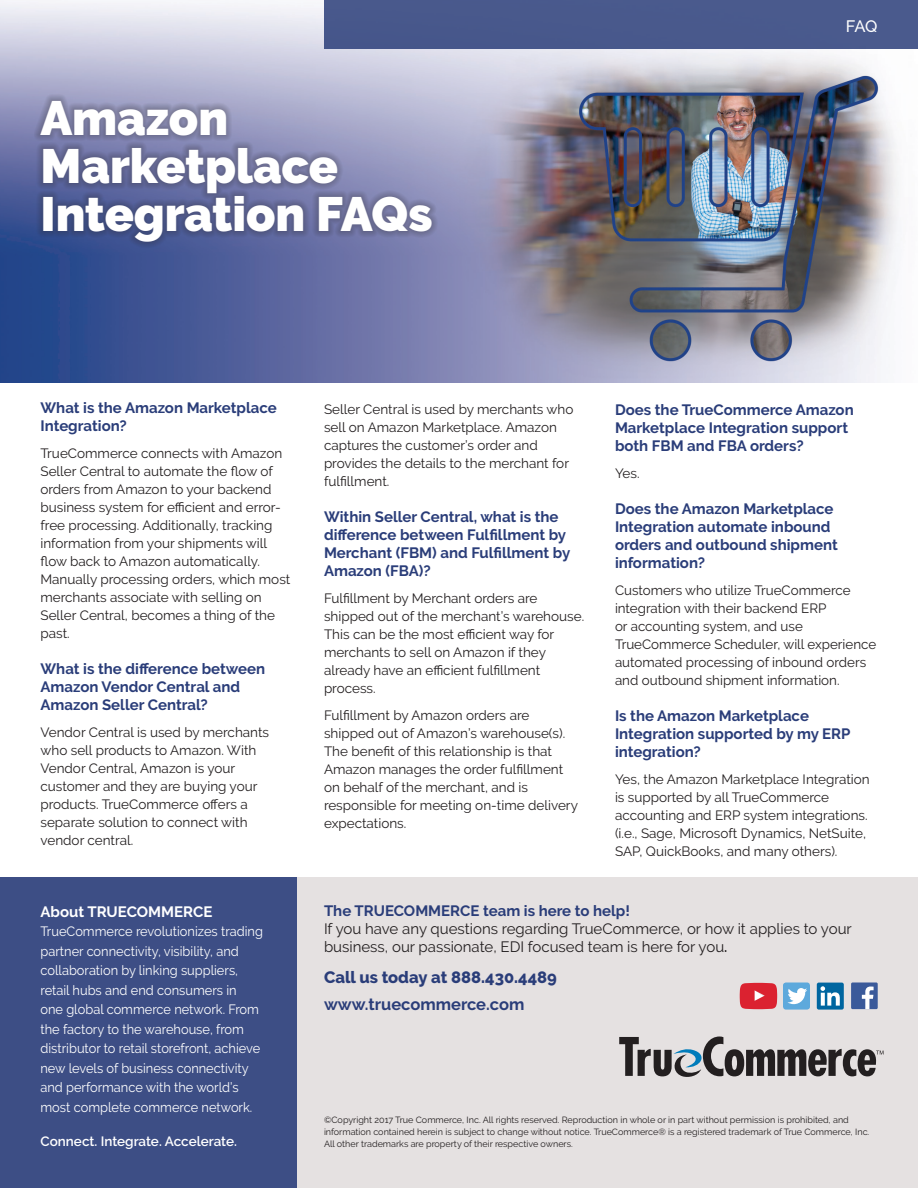
<style>
.page{position:relative;width:918px;height:1188px;background:#fff}
.page>*{position:absolute;margin:0;border:0;box-sizing:border-box;transform-origin:0 0}
.t1{font:900 48px/48px "Raleway";color:#fff}
.t2{font:800 16.5px "Raleway";color:#2a3d79}
.t3{font:700 16.5px "Raleway";color:#2a3d79}
.t4{font:500 16.5px "Raleway";color:#fff}
.t5{font:700 15px/18px "Raleway";color:#2a3d79}
.t6{font:15px/18px "Raleway";color:#231f20}
.t7{font:700 15px "Raleway";color:#fff}
.Body{font:13.5px/18px "Raleway";color:#231f20}
.t8{font:13.5px/19.5px "Raleway";color:#fff;scale:.95 1}
.t9{font:600 13.5px "Raleway";color:#fff}
.t10{font:9px/12px "Raleway";color:#231f20}
.s1{font-weight:600}
</style>
<div class="page">
<div style="left:297px;top:878px;width:621px;height:310px;background:#e5e1e1"></div>
<div style="left:0;top:878px;width:297px;height:310px;background:#3d4e85"></div>
<svg style="left:740px;top:983px;width:37px;height:26px"></svg>
<div style="left:817px;top:983px;width:27px;height:27px;background:#0066a0;border-radius:2px"></div>
<svg style="left:820px;top:986px;width:20px;height:20px"></svg>
<div style="left:851px;top:982px;width:27px;height:27px;background:#3b5a9a"></div>
<svg style="left:862px;top:987px;width:12px;height:22px"></svg>
<svg style="left:783px;top:982px;width:27px;height:28px"></svg>
<img style="left:0;top:0;width:899px;height:382px">
<div style="left:34px;top:94px;width:405px;height:154px;background:#231f20;opacity:.5"></div>
<div style="left:324px;top:0;width:594px;height:50px;background:#49598c"></div>
<svg style="left:619px;top:1037px;width:264px;height:40px"></svg>
<p class="t1" style="left:40px;top:94px;width:393px">Amazon<br>Marketplace<br>Integration FAQs</p>
<p class="t4" style="left:846px;top:16px;width:33px">FAQ</p>
<h1 class="t5" style="left:40px;top:399px;width:238px">What is the Amazon Marketplace<br>Integration?</h1>
<p class="Body" style="left:40px;top:444px;width:251px">TrueCommerce connects with Amazon Seller Central to automate the flow of orders from Amazon to your backend business system for efficient and error&shy;free processing. Additionally, tracking information from your shipments will flow back to Amazon automatically.<br>Manually processing orders, which most merchants associate with selling on Seller Central, becomes a thing of the past.</p>
<h1 class="t5" style="left:40px;top:660px;width:226px">What is the difference between<br>Amazon Vendor Central and<br>Amazon Seller Central?</h1>
<p class="Body" style="left:40px;top:723px;width:230px">Vendor Central is used by merchants who sell products to Amazon. With<br>Vendor Central, Amazon is your customer and they are buying your products. TrueCommerce offers a separate solution to connect with vendor central.</p>
<p class="Body" style="left:324px;top:400px;width:251px">Seller Central is used by merchants who sell on Amazon Marketplace. Amazon captures the customer’s order and provides the details to the merchant for fulfillment.</p>
<h1 class="t5" style="left:324px;top:507px;width:248px">Within Seller Central, what is the difference between Fulfillment by<br>Merchant (FBM) and Fulfillment by<br>Amazon (FBA)?</h1>
<p class="Body" style="left:324px;top:589px;width:262px">Fulfillment by Merchant orders are shipped out of the merchant’s warehouse.<br>This can be the most efficient way for merchants to sell on Amazon if they already have an efficient fulfillment process.</p>
<p class="Body" style="left:324px;top:706px;width:256px">Fulfillment by Amazon orders are shipped out of Amazon’s warehouse(s).<br>The benefit of this relationship is that Amazon manages the order fulfillment on behalf of the merchant, and is responsible for meeting on-time delivery expectations.</p>
<h1 class="t5" style="left:615px;top:401px;width:240px">Does the TrueCommerce Amazon<br>Marketplace Integration support both FBM and FBA orders?</h1>
<p class="Body" style="left:615px;top:464px;width:26px">Yes.</p>
<h1 class="t5" style="left:615px;top:500px;width:224px">Does the Amazon Marketplace<br>Integration automate inbound orders and outbound shipment information?</h1>
<p class="Body" style="left:615px;top:581px;width:263px">Customers who utilize TrueCommerce integration with their backend ERP<br>or accounting system, and use TrueCommerce Scheduler, will experience automated processing of inbound orders and outbound shipment information.</p>
<h1 class="t5" style="left:615px;top:707px;width:237px">Is the Amazon Marketplace<br>Integration supported by my ERP integration?</h1>
<p class="Body" style="left:615px;top:770px;width:256px">Yes, the Amazon Marketplace Integration is supported by all TrueCommerce accounting and ERP system integrations. (i.e., Sage, Microsoft Dynamics, NetSuite, SAP, QuickBooks, and many others).</p>
<p class="t7" style="left:40px;top:903px;width:173px">About TRUECOMMERCE</p>
<p class="t8" style="left:40px;top:922px;width:236px">TrueCommerce revolutionizes trading partner connectivity, visibility, and collaboration by linking suppliers, retail hubs and end consumers in<br>one global commerce network. From the factory to the warehouse, from distributor to retail storefront, achieve new levels of business connectivity and performance with the world’s most complete commerce network.</p>
<p class="t9" style="left:40px;top:1134px;width:198px">Connect. Integrate. Accelerate.</p>
<p class="t5" style="left:324px;top:902px;width:307px">The TRUECOMMERCE team is here to help!</p>
<p class="t6" style="left:324px;top:920px;width:529px">If you have any questions regarding TrueCommerce, or how it applies to your business, our passionate, EDI focused team is here for you<span class="s1">.</span></p>
<p class="t2" style="left:324px;top:968px;width:234px">Call us today at 888.430.4489</p>
<p class="t3" style="left:324px;top:995px;width:202px">www.truecommerce.com</p>
<p class="t10" style="left:324px;top:1114px;width:547px">©Copyright 2017 True Commerce, Inc. All rights reserved. Reproduction in whole or in part without permission is prohibited, and information contained herein is subject to change without notice. TrueCommerce® is a registered trademark of True Commerce, Inc.<br>All other trademarks are property of their respective owners.</p>
</div>
